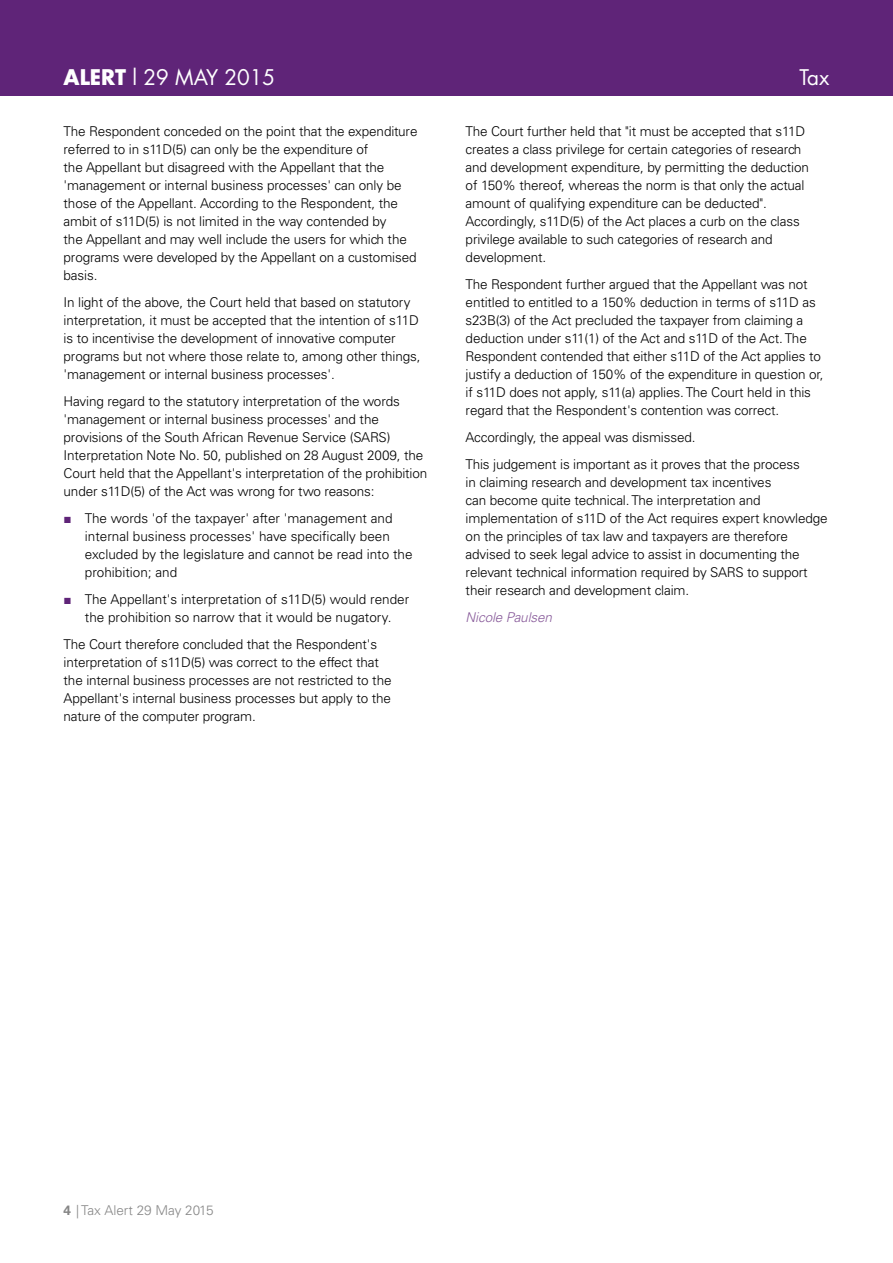
<style>
.page{position:relative;width:893px;height:1263px;background:#fff}
.page>*{position:absolute;margin:0;border:0;box-sizing:border-box;transform-origin:0 0}
.t1{font:21px "Futura Std";color:#fff}
.t2{font:300 13.5px/18px "Univers LT Std";letter-spacing:-.01em;color:#000}
.t3{font:300 13.5px "Univers LT Std";color:#878787}
.t4{font:italic 300 13.5px "Univers LT Std";letter-spacing:-.01em;color:#895c9b}
.s1{font-weight:700}
.s2{font-family:"Times New Roman";font-weight:400;color:#5f2478}
</style>
<div class="page">
<div style="left:0;top:0;width:892px;height:96px;background:#5f2478"></div>
<h1 class="t1" style="left:64px;top:68px;width:213px"><span class="s1">ALERT</span> l 29 MAY 2015</h1>
<h1 class="t1" style="left:799px;top:68px;width:31px">Tax</h1>
<p class="t2" style="left:64px;top:123px;width:355px">The Respondent conceded on the point that the expenditure referred to in s11D(5) can only be the expenditure of<br>the Appellant but disagreed with the Appellant that the 'management or internal business processes' can only be those of the Appellant. According to the Respondent, the ambit of s11D(5) is not limited in the way contended by<br>the Appellant and may well include the users for which the programs were developed by the Appellant on a customised basis.</p>
<p class="t2" style="left:64px;top:294px;width:358px">In light of the above, the Court held that based on statutory interpretation, it must be accepted that the intention of s11D is to incentivise the development of innovative computer programs but not where those relate to, among other things, 'management or internal business processes'.</p>
<p class="t2" style="left:64px;top:393px;width:365px">Having regard to the statutory interpretation of the words 'management or internal business processes' and the provisions of the South African Revenue Service (SARS)<br>Interpretation Note No. 50, published on 28 August 2009, the Court held that the Appellant's interpretation of the prohibition under s11D(5) of the Act was wrong for two reasons:</p>
<p class="t2" style="left:85px;top:510px;width:329px;text-indent:-21px"><span class="s2">■</span> The words 'of the taxpayer' after 'management and internal business processes' have specifically been excluded by the legislature and cannot be read into the prohibition; and</p>
<p class="t2" style="left:64px;top:591px;width:347px;text-align:center"><span class="s2">■</span> The Appellant's interpretation of s11D(5) would render the prohibition so narrow that it would be nugatory.</p>
<p class="t2" style="left:64px;top:636px;width:329px">The Court therefore concluded that the Respondent's interpretation of s11D(5) was correct to the effect that the internal business processes are not restricted to the Appellant's internal business processes but apply to the nature of the computer program.</p>
<p class="t2" style="left:465px;top:123px;width:345px">The Court further held that "it must be accepted that s11D creates a class privilege for certain categories of research and development expenditure, by permitting the deduction of 150% thereof, whereas the norm is that only the actual amount of qualifying expenditure can be deducted".<br>Accordingly, s11D(5) of the Act places a curb on the class privilege available to such categories of research and development.</p>
<p class="t2" style="left:465px;top:276px;width:359px">The Respondent further argued that the Appellant was not entitled to entitled to a 150% deduction in terms of s11D as s23B(3) of the Act precluded the taxpayer from claiming a deduction under s11(1) of the Act and s11D of the Act. The Respondent contended that either s11D of the Act applies to justify a deduction of 150% of the expenditure in question or, if s11D does not apply, s11(a) applies. The Court held in this regard that the Respondent's contention was correct.</p>
<p class="t2" style="left:465px;top:424px;width:335px;line-height:27px">Accordingly, the appeal was dismissed.<br>This judgement is important as it proves that the process</p>
<p class="t2" style="left:465px;top:474px;width:363px">in claiming research and development tax incentives<br>can become quite technical. The interpretation and implementation of s11D of the Act requires expert knowledge on the principles of tax law and taxpayers are therefore advised to seek legal advice to assist in documenting the relevant technical information required by SARS to support their research and development claim.</p>
<p class="t4" style="left:465px;top:611px;width:88px">Nicole Paulsen</p>
<p class="t3" style="left:64px;top:1204px;width:151px"><span class="s1">4</span> | Tax Alert 29 May 2015</p>
</div>
